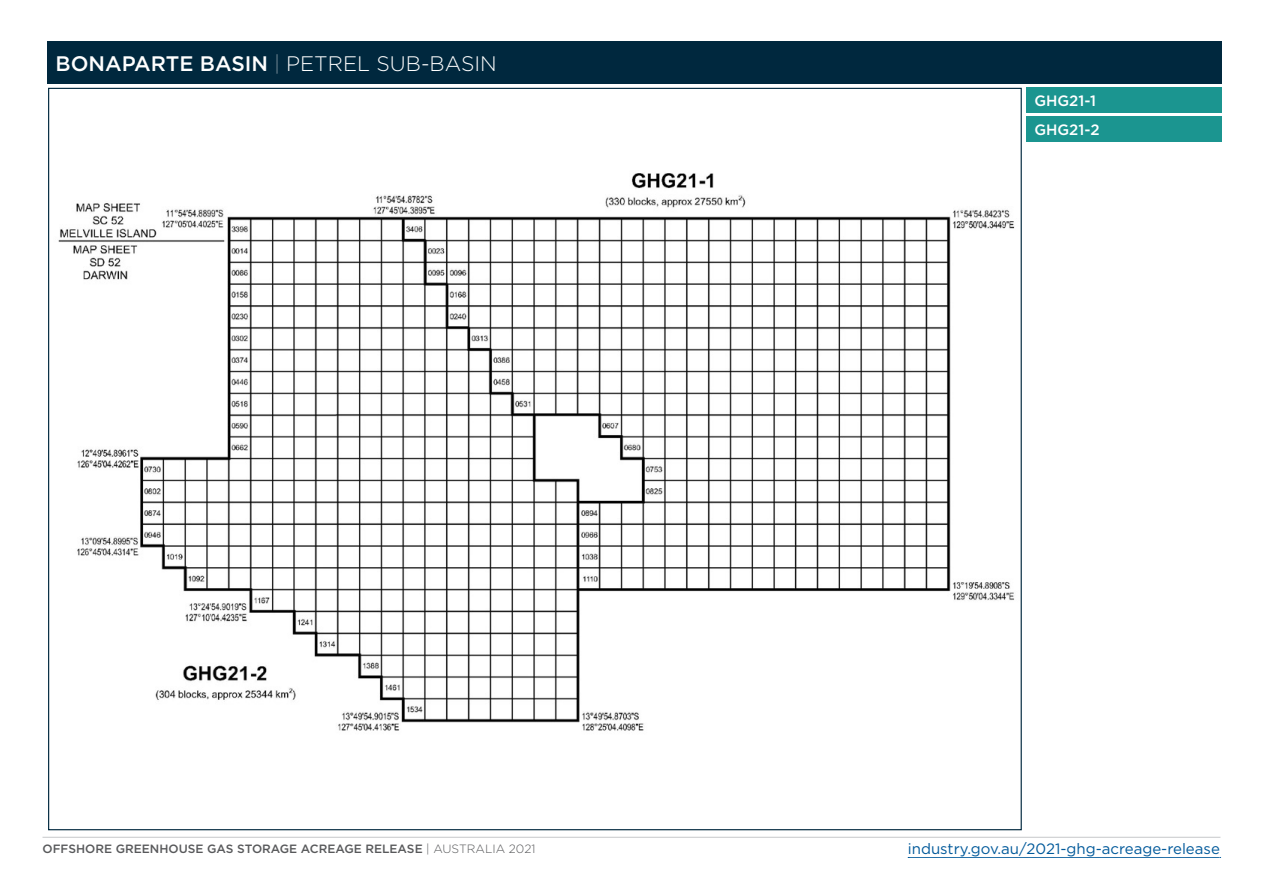
<style>
.page{position:relative;width:1263px;height:893px;background:#fff}
.page>*{position:absolute;margin:0;border:0;box-sizing:border-box;transform-origin:0 0}
.t1{font:300 21px "Gotham";color:#fff}
.t2{font:15px "Gotham";color:#00599a}
.t3{font:500 15px/29.1px "Gotham";color:#fff}
.t4{font:500 12px "Gotham";color:#58595b}
.s1{font-weight:500}
.s2{font-weight:100}
.s3{font-weight:300}
</style>
<div class="page">
<div style="left:47px;top:41px;width:1174px;height:43px;background:#00283e"></div>
<img style="left:58px;top:173px;width:957px;height:558px">
<hr style="left:43px;top:837px;width:1177px;height:1px;background:#c7c8ca">
<svg style="left:908px;top:857px;width:313px;height:1px"></svg>
<div style="left:1026px;top:87px;width:195px;height:26px;background:#1b9590"></div>
<div style="left:1026px;top:116px;width:195px;height:26px;background:#1b9590"></div>
<h1 class="t1" style="left:56px;top:50px;width:443px"><span class="s1">BONAPARTE BASIN</span> <span class="s2">|</span> PETREL SUB-BASIN</h1>
<p class="t3" style="left:1034px;top:86px;width:67px">GHG21-1<br>GHG21-2</p>
<p class="t4" style="left:43px;top:841px;width:494px">OFFSHORE GREENHOUSE GAS STORAGE ACREAGE RELEASE <span class="s3">| AUSTRALIA 2021</span></p>
<p class="t2" style="left:908px;top:839px;width:313px">industry.gov.au/2021-ghg-acreage-release</p>
</div>
